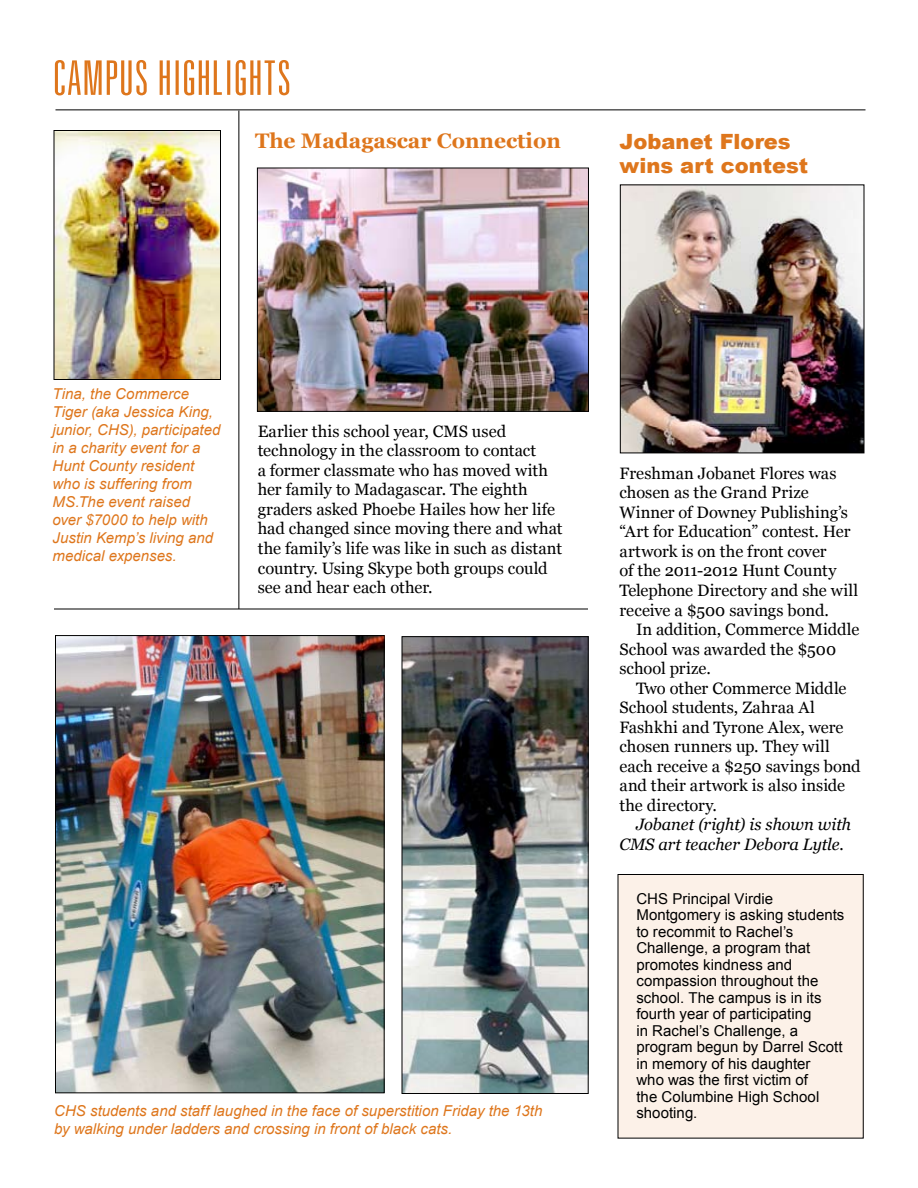
<style>
.page{position:relative;width:918px;height:1188px;background:#fff}
.page>*{position:absolute;margin:0;border:0;box-sizing:border-box;transform-origin:0 0}
.t1{font:900 21px/24px "Arial";color:#de761c}
.t2{font:700 21px "Georgia";color:#de761c}
.t3{font:16.5px/19.5px "Georgia";color:#000}
.t4{font:italic 16.5px/19.5px "Georgia";letter-spacing:-.005em;color:#000}
.t5{font:italic 15px/18px "Arial";color:#de761c}
.t6{font:15px/16.5px "Arial";letter-spacing:.005em;color:#000}
</style>
<div class="page">
<hr style="left:56px;top:110px;width:810px;height:1px;background:#000">
<hr style="left:238px;top:111px;width:1px;height:498px;background:#000">
<svg style="left:55px;top:60px;width:234px;height:36px"></svg>
<img style="left:56px;top:132px;width:163px;height:246px">
<div style="left:54px;top:130px;width:167px;height:250px;border:1px solid #000"></div>
<img style="left:259px;top:170px;width:328px;height:240px">
<div style="left:257px;top:168px;width:332px;height:244px;border:1px solid #000"></div>
<div style="left:618px;top:874px;width:245px;height:264px;background:#fcf1e8"></div>
<img style="left:622px;top:186px;width:240px;height:265px">
<div style="left:620px;top:184px;width:244px;height:269px;border:1px solid #000"></div>
<img style="left:57px;top:637px;width:326px;height:454px">
<div style="left:55px;top:635px;width:330px;height:458px;border:1px solid #000"></div>
<img style="left:404px;top:638px;width:183px;height:454px">
<div style="left:402px;top:636px;width:187px;height:458px;border:1px solid #000"></div>
<hr style="left:54px;top:609px;width:534px;height:1px;background:#000">
<p class="t2" style="left:255px;top:129px;width:307px">The Madagascar Connection</p>
<p class="t1" style="left:620px;top:129px;width:190px">Jobanet Flores wins art contest</p>
<p class="t5" style="left:52px;top:385px;width:169px">Tina, the Commerce<br>Tiger (aka Jessica King, junior, CHS), participated in a charity event for a<br>Hunt County resident who is suffering from<br>MS.The event raised over $7000 to help with<br>Justin Kemp’s living and medical expenses.</p>
<p class="t3" style="left:258px;top:421px;width:306px">Earlier this school year, CMS used technology in the classroom to contact<br>a former classmate who has moved with her family to Madagascar. The eighth graders asked Phoebe Hailes how her life had changed since moving there and what the family’s life was like in such as distant country. Using Skype both groups could see and hear each other.</p>
<p class="t5" style="left:54px;top:1102px;width:490px">CHS students and staff laughed in the face of superstition Friday the 13th by walking under ladders and crossing in front of black cats.</p>
<p class="t3" style="left:620px;top:463px;width:240px">Freshman Jobanet Flores was chosen as the Grand Prize<br>Winner of Downey Publishing’s “Art for Education” contest. Her artwork is on the front cover<br>of the 2011-2012 Hunt County<br>Telephone Directory and she will receive a $500 savings bond.</p>
<p class="t3" style="left:620px;top:620px;width:241px;text-indent:16px">In addition, Commerce Middle<br>School was awarded the $500 school prize.</p>
<p class="t3" style="left:620px;top:678px;width:243px;text-indent:16px">Two other Commerce Middle<br>School students, Zahraa Al<br>Fashkhi and Tyrone Alex, were chosen runners up. They will each receive a $250 savings bond and their artwork is also inside the directory.</p>
<p class="t4" style="left:620px;top:815px;width:233px;text-indent:16px">Jobanet (right) is shown with<br>CMS art teacher Debora Lytle.</p>
<p class="t6" style="left:636px;top:890px;width:210px">CHS Principal Virdie<br>Montgomery is asking students to recommit to Rachel’s<br>Challenge, a program that promotes kindness and compassion throughout the school. The campus is in its fourth year of participating<br>in Rachel’s Challenge, a program begun by Darrel Scott in memory of his daughter<br>who was the first victim of<br>the Columbine High School shooting.</p>
</div>
